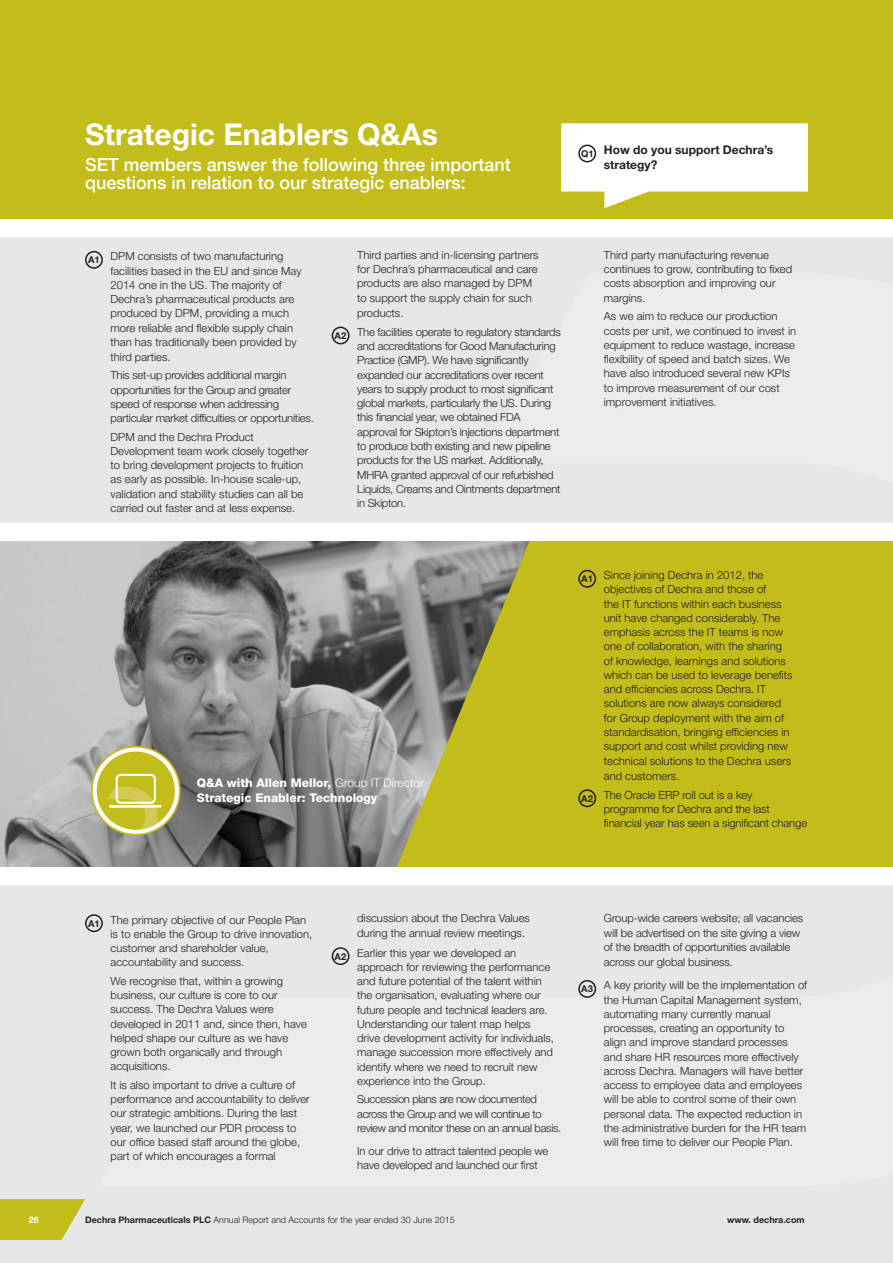
<style>
.page{position:relative;width:893px;height:1263px;background:#fff}
.page>*{position:absolute;margin:0;border:0;box-sizing:border-box;transform-origin:0 0}
.t1{font:700 30px "Helvetica Neue LT Std";color:#fff}
.t2{font:500 18px/18px "Helvetica Neue LT Std";color:#fff}
.t3{font:800 12px/15px "Helvetica Neue LT Std";color:#fff}
.t4{font:700 12px/15px "Helvetica Neue LT Std";color:#231f20}
.t5{font:300 11.25px/14.2px "Helvetica Neue LT Std";color:#231f20}
.t6{font:300 11.25px/14.2px "Helvetica Neue LT Std";letter-spacing:-.02em;color:#231f20}
.t7{font:300 11.25px/14.2px "Helvetica Neue LT Std";letter-spacing:-.03em;color:#231f20}
.t8{font:300 9px "Helvetica Neue LT Std";color:#231f20}
.t9{font:700 9px "Helvetica Neue LT Std";color:#231f20}
.t10{font:700 9px "Helvetica Neue LT Std";color:#fff}
.s1{font-weight:300}
.s2{font-weight:700}
</style>
<div class="page">
<div style="left:0;top:224px;width:893px;height:305px;background:#e6e7e9"></div>
<div style="left:0;top:880px;width:893px;height:383px;background:#e6e7e9"></div>
<img style="left:0;top:541px;width:393px;height:326px">
<svg style="left:393px;top:541px;width:500px;height:326px;background:#bab52b"></svg>
<div style="left:0;top:523px;width:893px;height:17px;background:#fff"></div>
<div style="left:0;top:219px;width:893px;height:17px;background:#fff"></div>
<div style="left:0;top:867px;width:893px;height:17px;background:#fff"></div>
<div style="left:0;top:0;width:893px;height:219px;background:#c3bd1c"></div>
<svg style="left:0;top:1199px;width:85px;height:41px;background:#c7c238"></svg>
<div style="left:85px;top:251px;width:18px;height:18px;border:2px solid #231f20;border-radius:50%"></div>
<div style="left:332px;top:327px;width:18px;height:17px;border:2px solid #231f20;border-radius:50%"></div>
<div style="left:85px;top:914px;width:18px;height:18px;border:2px solid #231f20;border-radius:50%"></div>
<div style="left:332px;top:947px;width:18px;height:18px;border:2px solid #231f20;border-radius:50%"></div>
<div style="left:578px;top:980px;width:18px;height:18px;border:2px solid #231f20;border-radius:50%"></div>
<div style="left:578px;top:570px;width:18px;height:18px;border:2px solid #231f20;border-radius:50%"></div>
<div style="left:578px;top:789px;width:18px;height:18px;border:2px solid #231f20;border-radius:50%"></div>
<svg style="left:92px;top:747px;width:88px;height:88px"></svg>
<div style="left:91px;top:746px;width:90px;height:89px;border:2px solid #c3bd1c;border-radius:50%"></div>
<div style="left:97px;top:752px;width:78px;height:78px;background:#c3bd1c;border-radius:50%"></div>
<svg style="left:97px;top:774px;width:64px;height:56px"></svg>
<svg style="left:561px;top:123px;width:247px;height:85px"></svg>
<div style="left:578px;top:145px;width:18px;height:17px;border:2px solid #231f20;border-radius:50%"></div>
<p class="t1" style="left:85px;top:115px;width:354px">Strategic Enablers Q&amp;As</p>
<p class="t2" style="left:85px;top:156px;width:427px">SET members answer the following three important questions in relation to our strategic enablers:</p>
<p class="t4" style="left:604px;top:142px;width:171px;text-indent:-23px"><sub>Q1</sub> How do you support Dechra’s strategy?</p>
<p class="t5" style="left:111px;top:249px;width:193px;text-indent:-23px"><sub>A1</sub> DPM consists of two manufacturing facilities based in the EU and since May 2014 one in the US. The majority of Dechra’s pharmaceutical products are produced by DPM, providing a much more reliable and flexible supply chain than has traditionally been provided by third parties.</p>
<p class="t6" style="left:111px;top:368px;width:205px">This set-up provides additional margin opportunities for the Group and greater speed of response when addressing particular market difficulties or opportunities.</p>
<p class="t5" style="left:111px;top:429px;width:199px">DPM and the Dechra Product Development team work closely together to bring development projects to fruition as early as possible. In-house scale-up, validation and stability studies can all be carried out faster and at less expense.</p>
<p class="t5" style="left:357px;top:247px;width:183px">Third parties and in-licensing partners for Dechra’s pharmaceutical and care products are also managed by DPM to support the supply chain for such products.</p>
<p class="t6" style="left:357px;top:325px;width:205px;text-indent:-23px"><sub>A2</sub> The facilities operate to regulatory standards and accreditations for Good Manufacturing Practice (GMP). We have significantly expanded our accreditations over recent years to supply product to most significant global markets, particularly the US. During this financial year, we obtained FDA approval for Skipton’s injections department to produce both existing and new pipeline products for the US market. Additionally, MHRA granted approval of our refurbished Liquids, Creams and Ointments department in Skipton.</p>
<p class="t5" style="left:604px;top:248px;width:190px">Third party manufacturing revenue continues to grow, contributing to fixed costs absorption and improving our margins.</p>
<p class="t5" style="left:604px;top:309px;width:194px">As we aim to reduce our production costs per unit, we continued to invest in equipment to reduce wastage, increase flexibility of speed and batch sizes. We have also introduced several new KPIs to improve measurement of our cost improvement initiatives.</p>
<p class="t3" style="left:197px;top:776px;width:229px">Q&amp;A with Allen Mellor, <span class="s1">Group IT Director<br></span>Strategic Enabler: Technology</p>
<p class="t5" style="left:604px;top:568px;width:190px;text-indent:-23px"><sub>A1</sub> Since joining Dechra in 2012, the objectives of Dechra and those of<br>the IT functions within each business unit have changed considerably. The emphasis across the IT teams is now one of collaboration, with the sharing of knowledge, learnings and solutions which can be used to leverage benefits and efficiencies across Dechra. IT solutions are now always considered for Group deployment with the aim of standardisation, bringing efficiencies in support and cost whilst providing new technical solutions to the Dechra users and customers.</p>
<p class="t5" style="left:604px;top:787px;width:205px;text-indent:-23px"><sub>A2</sub> The Oracle ERP roll out is a key programme for Dechra and the last financial year has seen a significant change</p>
<p class="t5" style="left:111px;top:912px;width:203px;text-indent:-23px"><sub>A1</sub> The primary objective of our People Plan is to enable the Group to drive innovation, customer and shareholder value, accountability and success.</p>
<p class="t5" style="left:111px;top:973px;width:198px">We recognise that, within a growing business, our culture is core to our success. The Dechra Values were developed in 2011 and, since then, have helped shape our culture as we have grown both organically and through acquisitions.</p>
<p class="t5" style="left:111px;top:1077px;width:201px">It is also important to drive a culture of performance and accountability to deliver our strategic ambitions. During the last year, we launched our PDR process to our office based staff around the globe, part of which encourages a formal</p>
<p class="t5" style="left:357px;top:910px;width:174px;line-height:15px">discussion about the Dechra Values during the annual review meetings.</p>
<p class="t5" style="left:357px;top:945px;width:198px;text-indent:-23px"><sub>A2</sub> Earlier this year we developed an approach for reviewing the performance and future potential of the talent within the organisation, evaluating where our future people and technical leaders are.<br>Understanding our talent map helps drive development activity for individuals, manage succession more effectively and identify where we need to recruit new experience into the Group.</p>
<p class="t7" style="left:357px;top:1092px;width:206px">Succession plans are now documented across the Group and we will continue to review and monitor these on an annual basis.</p>
<p class="t5" style="left:357px;top:1143px;width:193px">In our drive to attract talented people we have developed and launched our first</p>
<p class="t5" style="left:604px;top:911px;width:201px">Group-wide careers website; all vacancies will be advertised on the site giving a view of the breadth of opportunities available across our global business.</p>
<p class="t5" style="left:604px;top:978px;width:205px;text-indent:-23px"><sub>A3</sub> A key priority will be the implementation of the Human Capital Management system, automating many currently manual processes, creating an opportunity to align and improve standard processes and share HR resources more effectively across Dechra. Managers will have better access to employee data and employees will be able to control some of their own personal data. The expected reduction in the administrative burden for the HR team will free time to deliver our People Plan.</p>
<p class="t10" style="left:29px;top:1214px;width:12px">26</p>
<p class="t8" style="left:85px;top:1214px;width:371px"><span class="s2">Dechra Pharmaceuticals PLC</span> Annual Report and Accounts for the year ended 30 June 2015</p>
<p class="t9" style="left:727px;top:1214px;width:79px">www. dechra.com</p>
</div>
